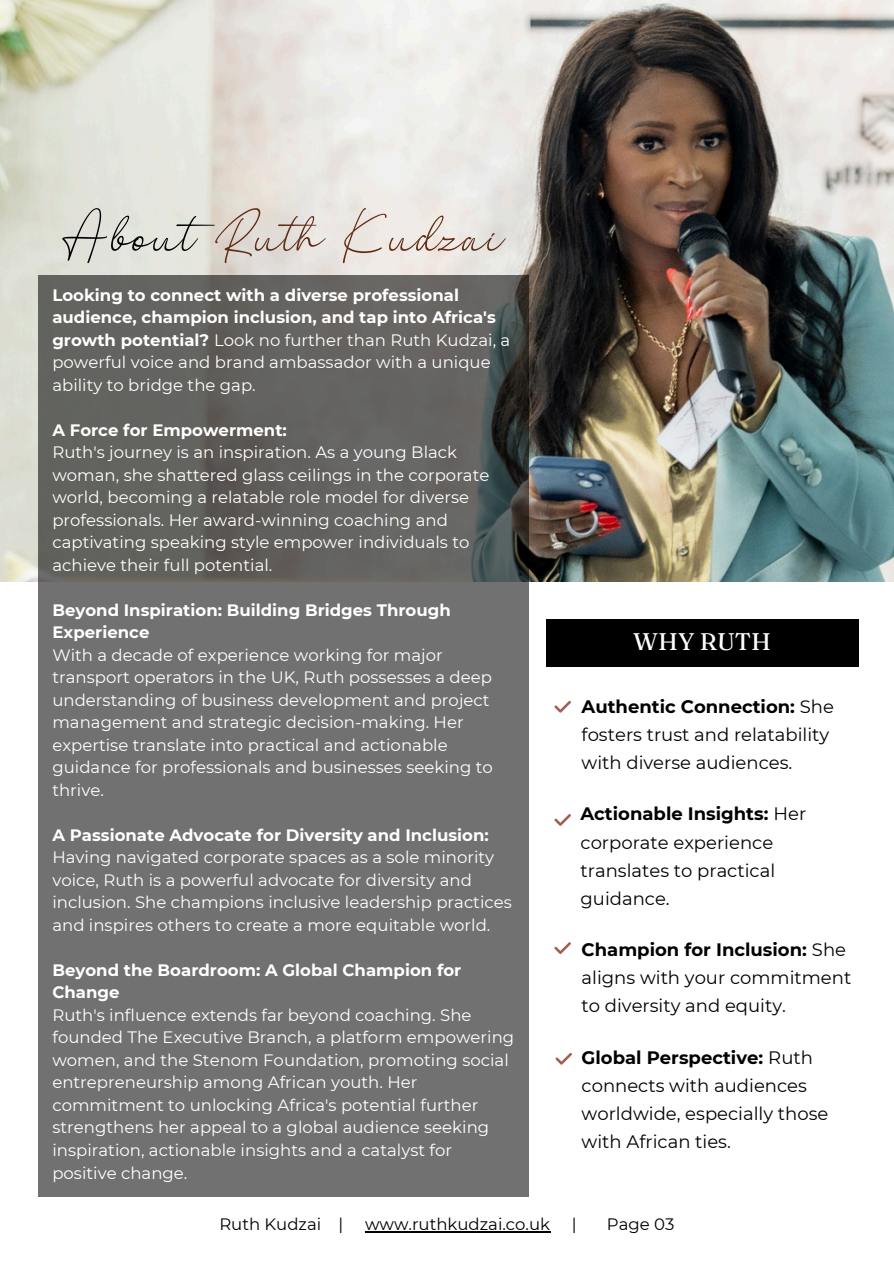
<style>
.page{position:relative;width:894px;height:1264px;background:#fff}
.page>*{position:absolute;margin:0;border:0;box-sizing:border-box;transform-origin:0 0}
.t1{font:113.7px "The Bigmaker";letter-spacing:.005em;color:#602e17}
.t2{font:24px "Fraunces 9 pt";color:#fff}
.t3{font:18px/28.2px "Montserrat";color:#000}
.t4{font:16.5px/22.5px "Montserrat";color:#fff}
.t5{font:700 16.5px/22.5px "Montserrat";color:#fff}
.t6{font:16.5px "Montserrat";color:#000}
.s1{color:#000}
.s2{font-weight:400}
.s3{font-weight:700}
</style>
<div class="page">
<img style="left:0;top:0;width:893px;height:582px">
<svg style="left:38px;top:275px;width:490px;height:921px;background:#6b6b6a"></svg>
<hr style="left:365px;top:1230px;width:185px;height:2px;background:#000">
<div style="left:545px;top:619px;width:313px;height:47px;background:#000"></div>
<svg style="left:554px;top:701px;width:17px;height:11px"></svg>
<svg style="left:554px;top:814px;width:17px;height:11px"></svg>
<svg style="left:555px;top:1053px;width:17px;height:11px"></svg>
<svg style="left:554px;top:942px;width:17px;height:12px"></svg>
<h1 class="t1" style="left:62px;top:183px;width:444px"><span class="s1">About</span>Ruth Kudzai</h1>
<p class="t5" style="left:52px;top:283px;width:459px">Looking to connect with a diverse professional audience, champion inclusion, and tap into Africa's growth potential? <span class="s2">Look no further than Ruth Kudzai, a powerful voice and brand ambassador with a unique ability to bridge the gap.</span></p>
<p class="t5" style="left:52px;top:418px;width:236px">A Force for Empowerment:</p>
<p class="t4" style="left:52px;top:441px;width:438px">Ruth's journey is an inspiration. As a young Black woman, she shattered glass ceilings in the corporate world, becoming a relatable role model for diverse professionals. Her award-winning coaching and captivating speaking style empower individuals to achieve their full potential.</p>
<h2 class="t5" style="left:52px;top:598px;width:400px">Beyond Inspiration: Building Bridges Through<br>Experience</h2>
<p class="t4" style="left:52px;top:643px;width:442px">With a decade of experience working for major transport operators in the UK, Ruth possesses a deep understanding of business development and project management and strategic decision-making. Her expertise translate into practical and actionable guidance for professionals and businesses seeking to thrive.</p>
<p class="t5" style="left:52px;top:823px;width:438px">A Passionate Advocate for Diversity and Inclusion:</p>
<p class="t4" style="left:52px;top:846px;width:461px">Having navigated corporate spaces as a sole minority voice, Ruth is a powerful advocate for diversity and inclusion. She champions inclusive leadership practices and inspires others to create a more equitable world.</p>
<p class="t5" style="left:52px;top:958px;width:410px">Beyond the Boardroom: A Global Champion for<br>Change</p>
<p class="t4" style="left:52px;top:1003px;width:463px">Ruth's influence extends far beyond coaching. She founded The Executive Branch, a platform empowering women, and the Stenom Foundation, promoting social entrepreneurship among African youth. Her commitment to unlocking Africa's potential further strengthens her appeal to a global audience seeking inspiration, actionable insights and a catalyst for positive change.</p>
<p class="t2" style="left:633px;top:626px;width:139px">WHY RUTH</p>
<p class="t3" style="left:581px;top:692px;width:254px"><span class="s3">Authentic Connection:</span> She fosters trust and relatability with diverse audiences.</p>
<p class="t3" style="left:580px;top:799px;width:227px"><span class="s3">Actionable Insights:</span> Her corporate experience translates to practical guidance.</p>
<p class="t3" style="left:581px;top:935px;width:271px"><span class="s3">Champion for Inclusion:</span> She aligns with your commitment to diversity and equity.</p>
<p class="t3" style="left:581px;top:1043px;width:248px"><span class="s3">Global Perspective:</span> Ruth connects with audiences worldwide, especially those with African ties.</p>
<p class="t6" style="left:219px;top:1213px;width:125px">Ruth Kudzai |</p>
<p class="t6" style="left:365px;top:1213px;width:186px">www.ruthkudzai.co.uk</p>
<p class="t6" style="left:571px;top:1213px;width:6px">|</p>
<p class="t6" style="left:606px;top:1213px;width:69px">Page 03</p>
</div>
